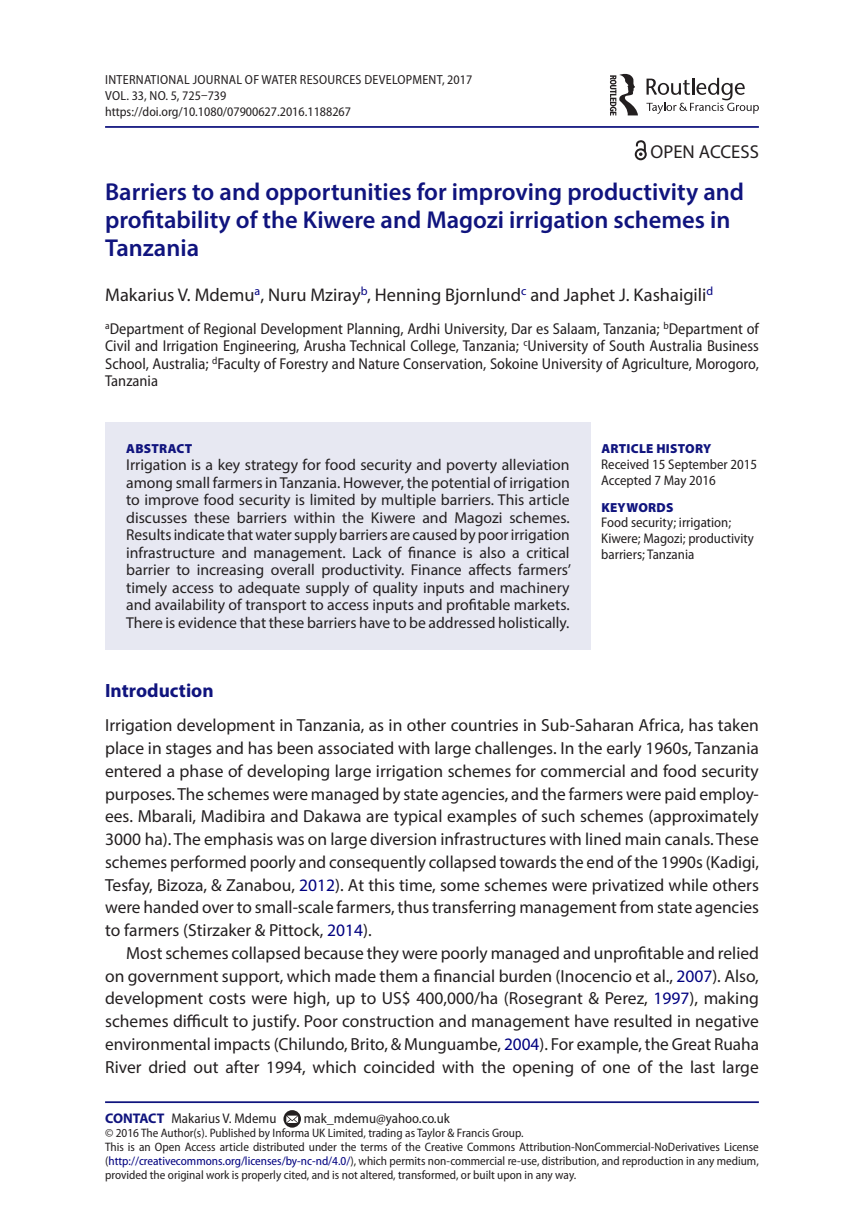
<style>
.page{position:relative;width:864px;height:1231px;background:#fff}
.page>*{position:absolute;margin:0;border:0;box-sizing:border-box;transform-origin:0 0}
.t1{font:600 24.5px/28px "Myriad Pro";color:#10147e}
.t2{font:700 19.25px "Myriad Pro";color:#10147e}
.t3{font:18.72px "Myriad Pro";color:#231f20}
.t4{font:18.38px "Myriad Pro";color:#231f20}
.t5{font:17.5px/22.8px "Myriad Pro";color:#231f20;text-align:justify}
.t6{font:15.75px/17.5px "Myriad Pro";color:#231f20;text-align:justify}
.t7{font:semi-condensed 15.75px/17.5px "Myriad Pro";color:#231f20;text-align:justify}
.t8{font:semi-condensed 14px/15.8px "Myriad Pro";color:#231f20}
.t9{font:semi-condensed 13.12px/15.8px "Myriad Pro";letter-spacing:.01em;color:#231f20}
.t10{font:900 13.12px "Myriad Pro";letter-spacing:.02em;color:#10147e}
.t11{font:semi-condensed 12.25px/14px "Myriad Pro";color:#231f20}
.s1{color:#000080}
.s2{font-weight:700;font-stretch:normal;color:#10147e}
</style>
<div class="page">
<hr style="left:105px;top:126px;width:653px;height:2px;background:#10147e">
<div style="left:105px;top:422px;width:485px;height:227px;background:#e7e8f2"></div>
<hr style="left:105px;top:1101px;width:653px;height:1px;background:#10147e">
<svg style="left:283px;top:1109px;width:18px;height:18px"></svg>
<svg style="left:286px;top:1115px;width:12px;height:7px"></svg>
<svg style="left:646px;top:78px;width:112px;height:36px"></svg>
<svg style="left:610px;top:74px;width:27px;height:42px"></svg>
<svg style="left:634px;top:140px;width:12px;height:20px"></svg>
<p class="t9" style="left:105px;top:72px;width:368px">International Journal of Water Resources Development, 2017<br>VOL. 33, NO. 5, 725–739 https://doi.org/10.1080/07900627.2016.1188267</p>
<p class="t3" style="left:650px;top:140px;width:110px">OPEN ACCESS</p>
<h1 class="t1" style="left:105px;top:177px;width:640px">Barriers to and opportunities for improving productivity and profitability of the Kiwere and Magozi irrigation schemes in<br>Tanzania</h1>
<p class="t4" style="left:105px;top:284px;width:609px">Makarius V. Mdemu<sup>a</sup>, Nuru Mziray<sup>b</sup>, Henning Bjornlund<sup>c</sup> and Japhet J. Kashaigili<sup>d</sup></p>
<p class="t7" style="left:105px;top:320px;width:655px"><sup>a</sup>Department of Regional Development Planning, Ardhi University, Dar es Salaam, Tanzania; <sup>b</sup>Department of Civil and Irrigation Engineering, Arusha Technical College, Tanzania; <sup>c</sup>University of South Australia Business School, Australia; <sup>d</sup>Faculty of Forestry and Nature Conservation, Sokoine University of Agriculture, Morogoro, Tanzania</p>
<p class="t10" style="left:126px;top:441px;width:68px">ABSTRACT</p>
<p class="t6" style="left:126px;top:456px;width:446px">Irrigation is a key strategy for food security and poverty alleviation among small farmers in Tanzania. However, the potential of irrigation to improve food security is limited by multiple barriers. This article discusses these barriers within the Kiwere and Magozi schemes.<br>Results indicate that water supply barriers are caused by poor irrigation infrastructure and management. Lack of finance is also a critical barrier to increasing overall productivity. Finance affects farmers’ timely access to adequate supply of quality inputs and machinery and availability of transport to access inputs and profitable markets.<br>There is evidence that these barriers have to be addressed holistically.</p>
<p class="t10" style="left:601px;top:441px;width:111px">ARTICLE HISTORY</p>
<p class="t8" style="left:601px;top:456px;width:157px">Received 15 September 2015<br>Accepted 7 May 2016</p>
<p class="t10" style="left:601px;top:499px;width:74px">KEYWORDS</p>
<p class="t8" style="left:601px;top:515px;width:154px">Food security; irrigation;<br>Kiwere; Magozi; productivity barriers; Tanzania</p>
<p class="t2" style="left:105px;top:678px;width:110px">Introduction</p>
<p class="t5" style="left:105px;top:713px;width:655px">Irrigation development in Tanzania, as in other countries in Sub-Saharan Africa, has taken place in stages and has been associated with large challenges. In the early 1960s, Tanzania entered a phase of developing large irrigation schemes for commercial and food security purposes. The schemes were managed by state agencies, and the farmers were paid employ&shy;ees. Mbarali, Madibira and Dakawa are typical examples of such schemes (approximately 3000 ha). The emphasis was on large diversion infrastructures with lined main canals. These schemes performed poorly and consequently collapsed towards the end of the 1990s (Kadigi, Tesfay, Bizoza, &amp; Zanabou, <span class="s1">2012</span>). At this time, some schemes were privatized while others were handed over to small-scale farmers, thus transferring management from state agencies to farmers (Stirzaker &amp; Pittock, <span class="s1">2014</span>).</p>
<p class="t5" style="left:105px;top:941px;width:655px;text-indent:21px">Most schemes collapsed because they were poorly managed and unprofitable and relied on government support, which made them a financial burden (Inocencio et al., <span class="s1">2007</span>). Also, development costs were high, up to US$ 400,000/ha (Rosegrant &amp; Perez, <span class="s1">1997</span>), making schemes difficult to justify. Poor construction and management have resulted in negative environmental impacts (Chilundo, Brito, &amp; Munguambe, <span class="s1">2004</span>). For example, the Great Ruaha River dried out after 1994, which coincided with the opening of one of the last large</p>
<p class="t8" style="left:105px;top:1110px;width:173px"><span class="s2">CONTACT</span> Makarius V. Mdemu</p>
<p class="t8" style="left:303px;top:1110px;width:148px">mak_mdemu@yahoo.co.uk</p>
<p class="t11" style="left:105px;top:1125px;width:655px">© 2016 The Author(s). Published by Informa UK Limited, trading as Taylor &amp; Francis Group.<br>This is an Open Access article distributed under the terms of the Creative Commons Attribution-NonCommercial-NoDerivatives License (<span class="s1">http://creativecommons.org/licenses/by-nc-nd/4.0/</span>), which permits non-commercial re-use, distribution, and reproduction in any medium, provided the original work is properly cited, and is not altered, transformed, or built upon in any way.</p>
</div>
